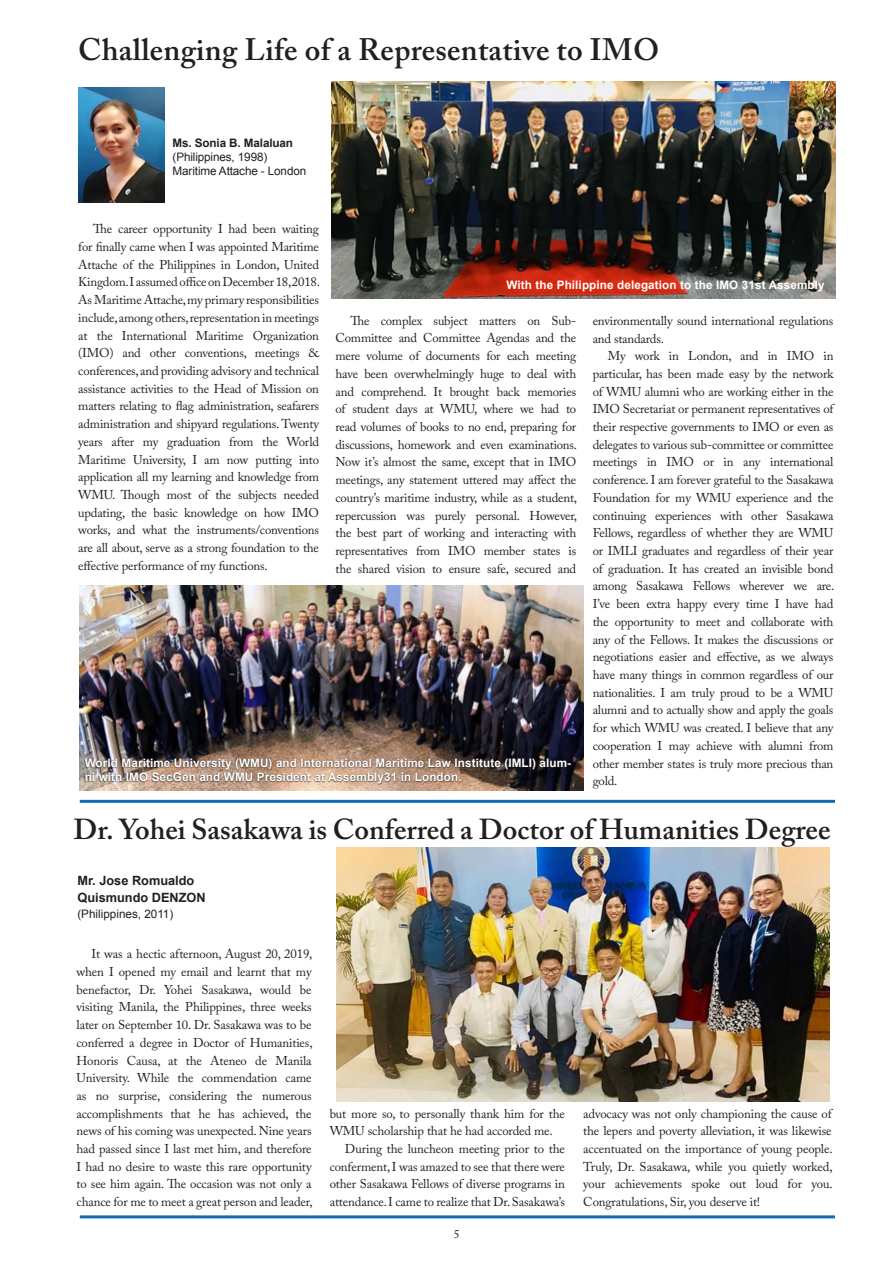
<style>
.page{position:relative;width:893px;height:1263px;background:#fff}
.page>*{position:absolute;margin:0;border:0;box-sizing:border-box;transform-origin:0 0}
.t1{font:600 30.9px "Adobe Caslon Pro";letter-spacing:.01em;color:#231f20}
.t2{font:600 28.65px "Adobe Caslon Pro";color:#231f20}
.t3{font:12.75px/17.7px "Adobe Caslon Pro";letter-spacing:-.01em;color:#231f20;text-align:justify}
.t4{font:700 12.75px/16.5px "Arial";color:#231f20}
.t5{font:700 11.7px/14.1px "Arial";letter-spacing:.01em;color:#fff}
.t6{font:11.7px/14.1px "Arial";letter-spacing:-.01em;color:#231f20}
.t7{font:700 11.7px "Arial";letter-spacing:-.01em;color:#231f20}
.t8{font:11.7px "Adobe Caslon Pro";color:#231f20}
</style>
<div class="page">
<hr style="left:80px;top:800px;width:755px;height:3px;background:#1169b4">
<hr style="left:80px;top:1215px;width:755px;height:3px;background:#1169b4">
<img style="left:78px;top:88px;width:86px;height:115px">
<img style="left:331px;top:81px;width:504px;height:217px">
<img style="left:80px;top:586px;width:504px;height:204px">
<div style="left:83px;top:757px;width:489px;height:28px;background:#231f20;opacity:.93"></div>
<img style="left:336px;top:848px;width:493px;height:253px">
<h1 class="t1" style="left:78px;top:31px;width:582px">Challenging Life of a Representative to IMO</h1>
<p class="t7" style="left:173px;top:135px;width:122px">Ms. Sonia B. Malaluan</p>
<p class="t6" style="left:173px;top:150px;width:135px">(Philippines, 1998)<br>Maritime Attache - London</p>
<p class="t3" style="left:78px;top:220px;width:243px;text-indent:15px">The career opportunity I had been waiting for finally came when I was appointed Maritime Attache of the Philippines in London, United Kingdom. I assumed office on December 18, 2018.<br>As Maritime Attache, my primary responsibilities include, among others, representation in meetings at the International Maritime Organization (IMO) and other conventions, meetings &amp; conferences, and providing advisory and technical assistance activities to the Head of Mission on matters relating to flag administration, seafarers administration and shipyard regulations. Twenty years after my graduation from the World Maritime University, I am now putting into application all my learning and knowledge from WMU. Though most of the subjects needed updating, the basic knowledge on how IMO works, and what the instruments/conventions are all about, serve as a strong foundation to the effective performance of my functions.</p>
<p class="t5" style="left:506px;top:279px;width:320px">With the Philippine delegation to the IMO 31st Assembly</p>
<p class="t3" style="left:335px;top:311px;width:243px;text-indent:15px">The complex subject matters on Sub-Committee and Committee Agendas and the mere volume of documents for each meeting have been overwhelmingly huge to deal with and comprehend. It brought back memories of student days at WMU, where we had to read volumes of books to no end, preparing for discussions, homework and even examinations.<br>Now it’s almost the same, except that in IMO meetings, any statement uttered may affect the country’s maritime industry, while as a student, repercussion was purely personal. However, the best part of working and interacting with representatives from IMO member states is the shared vision to ensure safe, secured and</p>
<p class="t3" style="left:593px;top:312px;width:242px">environmentally sound international regulations and standards.</p>
<p class="t3" style="left:593px;top:347px;width:243px;text-indent:15px">My work in London, and in IMO in particular, has been made easy by the network of WMU alumni who are working either in the IMO Secretariat or permanent representatives of their respective governments to IMO or even as delegates to various sub-committee or committee meetings in IMO or in any international conference. I am forever grateful to the Sasakawa Foundation for my WMU experience and the continuing experiences with other Sasakawa Fellows, regardless of whether they are WMU or IMLI graduates and regardless of their year of graduation. It has created an invisible bond among Sasakawa Fellows wherever we are.<br>I’ve been extra happy every time I have had the opportunity to meet and collaborate with any of the Fellows. It makes the discussions or negotiations easier and effective, as we always have many things in common regardless of our nationalities. I am truly proud to be a WMU alumni and to actually show and apply the goals for which WMU was created. I believe that any cooperation I may achieve with alumni from other member states is truly more precious than gold.</p>
<p class="t5" style="left:85px;top:756px;width:488px">World Maritime University (WMU) and International Maritime Law Institute (IMLI) alum&shy;ni with IMO SecGen and WMU President at Assembly31 in London.</p>
<h2 class="t2" style="left:74px;top:812px;width:758px">Dr. Yohei Sasakawa is Conferred a Doctor of Humanities Degree</h2>
<p class="t4" style="left:77px;top:873px;width:130px">Mr. Jose Romualdo<br>Quismundo DENZON</p>
<p class="t6" style="left:77px;top:906px;width:97px">(Philippines, 2011)</p>
<p class="t3" style="left:77px;top:945px;width:238px;text-indent:15px">It was a hectic afternoon, August 20, 2019, when I opened my email and learnt that my benefactor, Dr. Yohei Sasakawa, would be visiting Manila, the Philippines, three weeks later on September 10. Dr. Sasakawa was to be conferred a degree in Doctor of Humanities, Honoris Causa, at the Ateneo de Manila University. While the commendation came as no surprise, considering the numerous accomplishments that he has achieved, the news of his coming was unexpected. Nine years had passed since I last met him, and therefore I had no desire to waste this rare opportunity to see him again. The occasion was not only a chance for me to meet a great person and leader,</p>
<p class="t3" style="left:330px;top:1104px;width:237px">but more so, to personally thank him for the</p>
<p class="t3" style="left:330px;top:1122px;width:225px">WMU scholarship that he had accorded me.</p>
<p class="t3" style="left:345px;top:1140px;width:222px">During the luncheon meeting prior to the</p>
<p class="t3" style="left:330px;top:1157px;width:237px">conferment, I was amazed to see that there were</p>
<p class="t3" style="left:330px;top:1175px;width:237px">other Sasakawa Fellows of diverse programs in</p>
<p class="t3" style="left:330px;top:1193px;width:237px">attendance. I came to realize that Dr. Sasakawa’s</p>
<p class="t8" style="left:454px;top:1226px;width:7px">5</p>
<p class="t3" style="left:583px;top:1104px;width:251px">advocacy was not only championing the cause of the lepers and poverty alleviation, it was likewise accentuated on the importance of young people.<br>Truly, Dr. Sasakawa, while you quietly worked, your achievements spoke out loud for you.<br>Congratulations, Sir, you deserve it!</p>
</div>
